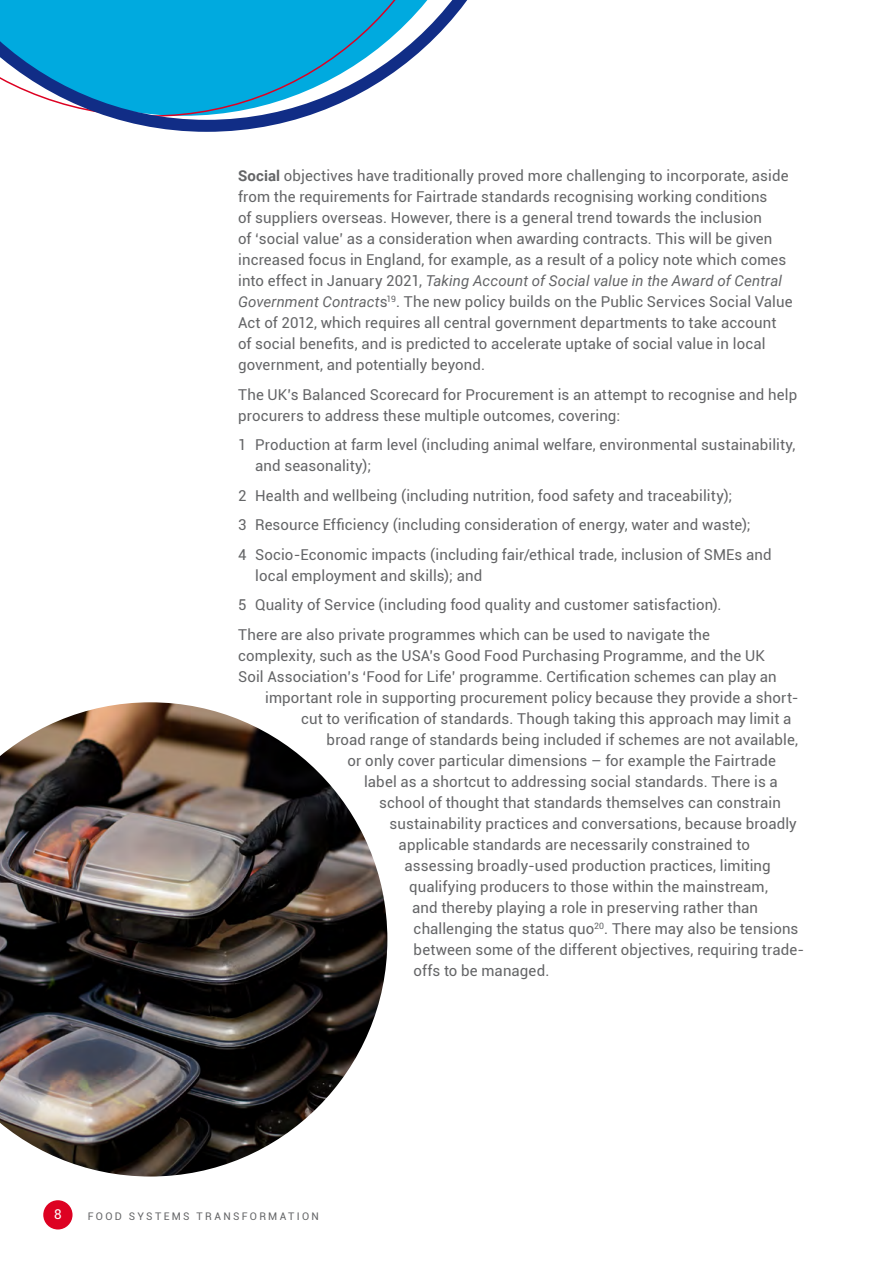
<style>
.page{position:relative;width:893px;height:1263px;background:#fff}
.page>*{position:absolute;margin:0;border:0;box-sizing:border-box;transform-origin:0 0}
.Body_copy{font:15px/21px "Roboto";letter-spacing:.005em;color:#646567}
.t1{font:13.5px "Roboto";color:#fff}
.t2{font:10.5px "Roboto";letter-spacing:.22em;color:#646567}
.s1{font-weight:700}
.s2{font-style:italic}
</style>
<div class="page">
<svg style="left:0;top:0;width:468px;height:132px"></svg>
<div style="left:43px;top:1200px;width:30px;height:29px;background:#dd0122;border-radius:50%"></div>
<img style="left:0;top:702px;width:388px;height:475px">
<p class="Body_copy" style="left:238px;top:165px;width:556px"><span class="s1">Social</span> objectives have traditionally proved more challenging to incorporate, aside from the requirements for Fairtrade standards recognising working conditions<br>of suppliers overseas. However, there is a general trend towards the inclusion<br>of ‘social value’ as a consideration when awarding contracts. This will be given increased focus in England, for example, as a result of a policy note which comes into effect in January 2021, <span class="s2">Taking Account of Social value in the Award of Central Government Contract</span>s<sup>19</sup>. The new policy builds on the Public Services Social Value Act of 2012, which requires all central government departments to take account of social benefits, and is predicted to accelerate uptake of social value in local government, and potentially beyond.</p>
<p class="Body_copy" style="left:238px;top:383px;width:561px">The UK’s Balanced Scorecard for Procurement is an attempt to recognise and help procurers to address these multiple outcomes, covering:</p>
<p class="Body_copy" style="left:255px;top:434px;width:542px;text-indent:-17px">1 Production at farm level (including animal welfare, environmental sustainability, and seasonality);</p>
<p class="Body_copy" style="left:238px;top:484px;width:496px">2 Health and wellbeing (including nutrition, food safety and traceability);</p>
<p class="Body_copy" style="left:238px;top:514px;width:514px">3 Resource Efficiency (including consideration of energy, water and waste);</p>
<p class="Body_copy" style="left:255px;top:543px;width:518px;text-indent:-17px">4 Socio-Economic impacts (including fair/ethical trade, inclusion of SMEs and local employment and skills); and</p>
<p class="Body_copy" style="left:238px;top:594px;width:485px">5 Quality of Service (including food quality and customer satisfaction).</p>
<p class="Body_copy" style="left:238px;top:623px;width:473px">There are also private programmes which can be used to navigate the</p>
<p class="Body_copy" style="left:238px;top:644px;width:528px">complexity, such as the USA’s Good Food Purchasing Programme, and the UK</p>
<p class="Body_copy" style="left:238px;top:665px;width:540px">Soil Association’s ‘Food for Life’ programme. Certification schemes can play an</p>
<p class="Body_copy" style="left:265px;top:686px;width:535px">important role in supporting procurement policy because they provide a short-</p>
<p class="Body_copy" style="left:301px;top:707px;width:492px">cut to verification of standards. Though taking this approach may limit a</p>
<p class="Body_copy" style="left:327px;top:728px;width:473px">broad range of standards being included if schemes are not available,</p>
<p class="Body_copy" style="left:348px;top:749px;width:430px">or only cover particular dimensions – for example the Fairtrade</p>
<p class="Body_copy" style="left:364px;top:770px;width:415px">label as a shortcut to addressing social standards. There is a</p>
<p class="Body_copy" style="left:379px;top:791px;width:403px">school of thought that standards themselves can constrain</p>
<p class="Body_copy" style="left:390px;top:812px;width:409px">sustainability practices and conversations, because broadly</p>
<p class="Body_copy" style="left:399px;top:833px;width:353px">applicable standards are necessarily constrained to</p>
<p class="Body_copy" style="left:405px;top:854px;width:368px">assessing broadly-used production practices, limiting</p>
<p class="Body_copy" style="left:409px;top:875px;width:360px">qualifying producers to those within the mainstream,</p>
<p class="Body_copy" style="left:412px;top:896px;width:347px">and thereby playing a role in preserving rather than</p>
<p class="Body_copy" style="left:414px;top:917px;width:386px">challenging the status quo<sup>20</sup>. There may also be tensions</p>
<p class="Body_copy" style="left:414px;top:938px;width:392px">between some of the different objectives, requiring trade-</p>
<p class="Body_copy" style="left:414px;top:959px;width:137px">offs to be managed.</p>
<p class="t1" style="left:54px;top:1204px;width:9px">8</p>
<p class="t2" style="left:88px;top:1208px;width:233px">FOOD SYSTEMS TRANSFORMATION</p>
</div>
